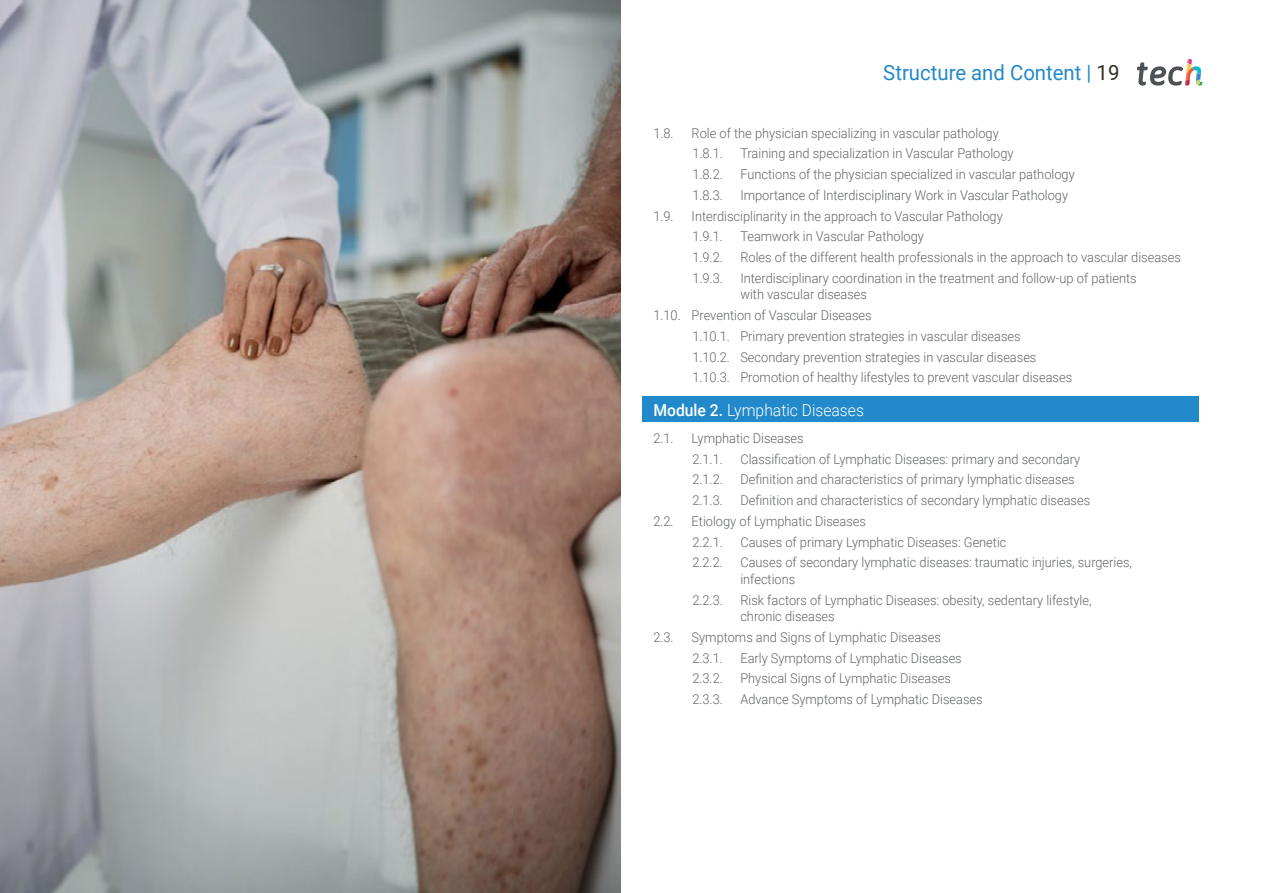
<style>
.page{position:relative;width:1263px;height:893px;background:#fff}
.page>*{position:absolute;margin:0;border:0;box-sizing:border-box;transform-origin:0 0}
.t1{font:21px "Roboto";color:#2289ca}
.t2{font:300 16.5px "Roboto";color:#fff;scale:.95 1}
.t3{font:300 13.5px/20.7px "Roboto";color:#61646a;scale:.95 1}
.s1{color:#312e20}
.s2{font-weight:500}
</style>
<div class="page">
<img style="left:0;top:0;width:621px;height:893px">
<svg style="left:1137px;top:59px;width:65px;height:27px"></svg>
<div style="left:642px;top:397px;width:557px;height:25px;background:#2289ca"></div>
<h1 class="t1" style="left:883px;top:57px;width:238px">Structure and Content | <span class="s1">19</span></h1>
<p class="t3" style="left:653px;top:122px;width:23px">1.8.</p>
<p class="t3" style="left:692px;top:122px;width:325px">Role of the physician specializing in vascular pathology<br>1.8.1.</p>
<p class="t3" style="left:740px;top:143px;width:289px">Training and specialization in Vascular Pathology</p>
<p class="t3" style="left:692px;top:164px;width:34px">1.8.2.</p>
<p class="t3" style="left:740px;top:164px;width:353px">Functions of the physician specialized in vascular pathology</p>
<p class="t3" style="left:692px;top:184px;width:34px">1.8.3.</p>
<p class="t3" style="left:740px;top:184px;width:346px">Importance of Interdisciplinary Work in Vascular Pathology</p>
<p class="t3" style="left:653px;top:205px;width:23px">1.9.</p>
<p class="t3" style="left:692px;top:205px;width:329px">Interdisciplinarity in the approach to Vascular Pathology<br>1.9.1.</p>
<p class="t3" style="left:740px;top:226px;width:195px">Teamwork in Vascular Pathology</p>
<p class="t3" style="left:692px;top:247px;width:34px">1.9.2.</p>
<p class="t3" style="left:740px;top:247px;width:465px">Roles of the different health professionals in the approach to vascular diseases</p>
<p class="t3" style="left:692px;top:267px;width:34px">1.9.3.</p>
<p class="t3" style="left:740px;top:269px;width:419px;line-height:16.5px">Interdisciplinary coordination in the treatment and follow-up of patients with vascular diseases</p>
<p class="t3" style="left:692px;top:305px;width:401px;text-indent:-39px">1.10. Prevention of Vascular Diseases<br>1.10.1. Primary prevention strategies in vascular diseases<br>1.10.2. Secondary prevention strategies in vascular diseases 1.10.3. Promotion of healthy lifestyles to prevent vascular diseases</p>
<p class="t2" style="left:653px;top:398px;width:223px"><span class="s2">Module 2.</span> Lymphatic Diseases</p>
<p class="t3" style="left:653px;top:427px;width:23px">2.1.</p>
<p class="t3" style="left:692px;top:427px;width:119px">Lymphatic Diseases<br>2.1.1.</p>
<p class="t3" style="left:740px;top:448px;width:359px">Classification of Lymphatic Diseases: primary and secondary</p>
<p class="t3" style="left:692px;top:469px;width:34px">2.1.2.</p>
<p class="t3" style="left:740px;top:469px;width:353px">Definition and characteristics of primary lymphatic diseases</p>
<p class="t3" style="left:692px;top:489px;width:34px">2.1.3.</p>
<p class="t3" style="left:740px;top:489px;width:370px">Definition and characteristics of secondary lymphatic diseases</p>
<p class="t3" style="left:653px;top:510px;width:23px">2.2.</p>
<p class="t3" style="left:692px;top:510px;width:185px">Etiology of Lymphatic Diseases<br>2.2.1.</p>
<p class="t3" style="left:740px;top:531px;width:282px">Causes of primary Lymphatic Diseases: Genetic</p>
<p class="t3" style="left:692px;top:552px;width:34px">2.2.2.</p>
<p class="t3" style="left:740px;top:554px;width:414px;line-height:16.5px">Causes of secondary lymphatic diseases: traumatic injuries, surgeries, infections</p>
<p class="t3" style="left:692px;top:589px;width:34px">2.2.3.</p>
<p class="t3" style="left:740px;top:591px;width:371px;line-height:16.5px">Risk factors of Lymphatic Diseases: obesity, sedentary lifestyle, chronic diseases</p>
<p class="t3" style="left:653px;top:626px;width:23px">2.3.</p>
<p class="t3" style="left:692px;top:626px;width:264px">Symptoms and Signs of Lymphatic Diseases<br>2.3.1.</p>
<p class="t3" style="left:740px;top:647px;width:235px">Early Symptoms of Lymphatic Diseases</p>
<p class="t3" style="left:692px;top:668px;width:34px">2.3.2.</p>
<p class="t3" style="left:740px;top:668px;width:223px">Physical Signs of Lymphatic Diseases</p>
<p class="t3" style="left:692px;top:688px;width:34px">2.3.3.</p>
<p class="t3" style="left:740px;top:688px;width:257px">Advance Symptoms of Lymphatic Diseases</p>
</div>
